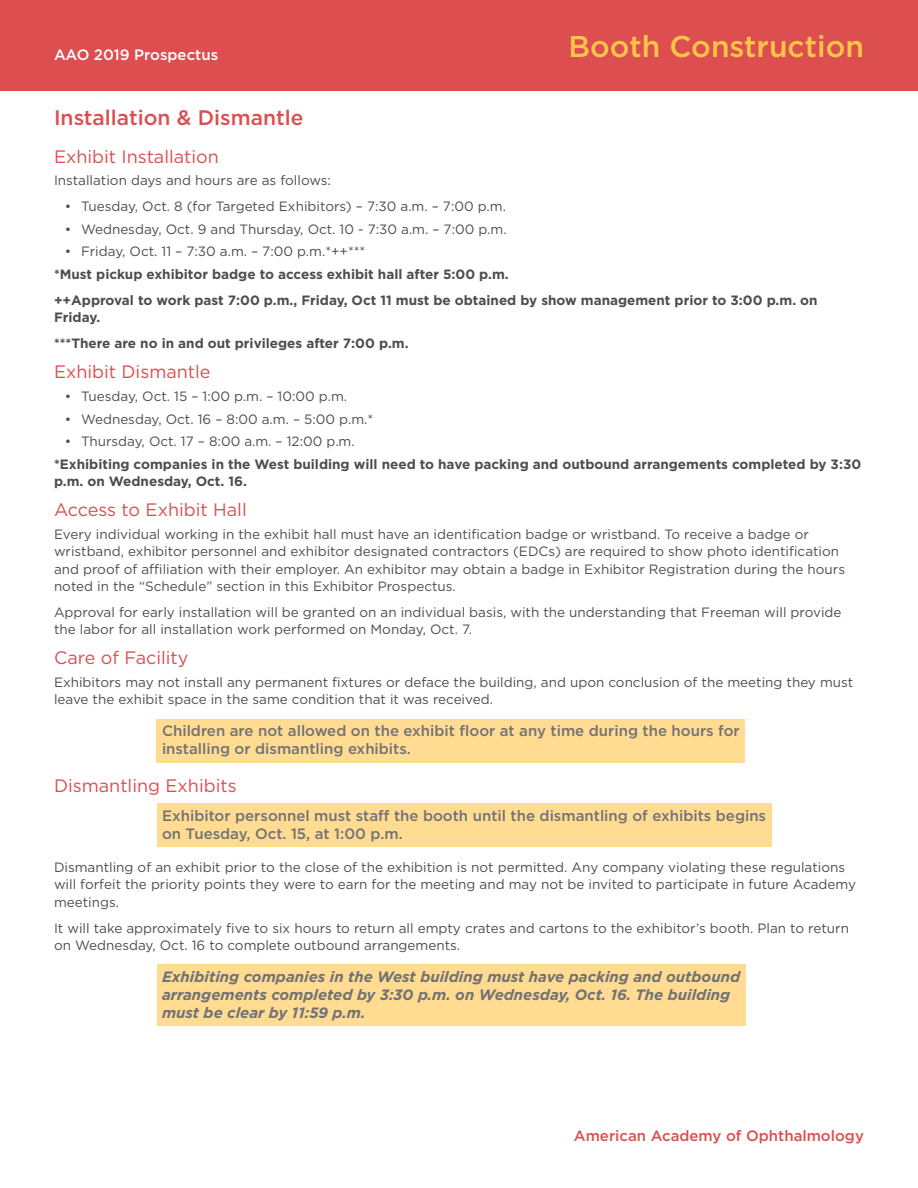
<style>
.page{position:relative;width:918px;height:1188px;background:#fff}
.page>*{position:absolute;margin:0;border:0;box-sizing:border-box;transform-origin:0 0}
.t1{font:500 30px "Gotham";color:#f9c647}
.t2{font:500 21px "Gotham";color:#dc4e4f}
.t3{font:18px "Gotham";color:#dc4e4f}
.t4{font:500 15px/18px "Gotham";color:#717275}
.t5{font:italic 700 15px/18px "Gotham";color:#717275}
.t6{font:500 15px "Gotham";color:#dc4e4f}
.t7{font:500 15px "Gotham";color:#fff}
.t8{font:13.5px/17.2px "Gotham";color:#4d4d4f}
.t9{font:700 13.5px/26px "Gotham";color:#4d4d4f}
</style>
<div class="page">
<div style="left:0;top:0;width:918px;height:91px;background:#dc4e4f"></div>
<div style="left:157px;top:719px;width:588px;height:44px;background:#ffdc91"></div>
<div style="left:157px;top:803px;width:615px;height:44px;background:#ffdc91"></div>
<div style="left:157px;top:964px;width:589px;height:62px;background:#ffdc91"></div>
<p class="t7" style="left:54px;top:45px;width:166px">AAO 2019 Prospectus</p>
<h1 class="t1" style="left:568px;top:27px;width:297px">Booth Construction</h1>
<h2 class="t2" style="left:54px;top:104px;width:251px">Installation &amp; Dismantle</h2>
<h3 class="t3" style="left:54px;top:145px;width:166px">Exhibit Installation</h3>
<p class="t8" style="left:54px;top:172px;width:278px">Installation days and hours are as follows:</p>
<p class="t8" style="left:65px;top:197px;width:443px">• Tuesday, Oct. 8 (for Targeted Exhibitors) – 7:30 a.m. – 7:00 p.m.</p>
<p class="t8" style="left:65px;top:220px;width:443px">• Wednesday, Oct. 9 and Thursday, Oct. 10 - 7:30 a.m. – 7:00 p.m.</p>
<p class="t8" style="left:65px;top:243px;width:302px">• Friday, Oct. 11 – 7:30 a.m. – 7:00 p.m.*++***</p>
<p class="t9" style="left:54px;top:261px;width:765px">*Must pickup exhibitor badge to access exhibit hall after 5:00 p.m.<br>++Approval to work past 7:00 p.m., Friday, Oct 11 must be obtained by show management prior to 3:00 p.m. on</p>
<p class="t9" style="left:54px;top:304px;width:356px">Friday.<br>***There are no in and out privileges after 7:00 p.m.</p>
<h3 class="t3" style="left:54px;top:360px;width:158px">Exhibit Dismantle</h3>
<p class="t8" style="left:65px;top:387px;width:284px">• Tuesday, Oct. 15 – 1:00 p.m. – 10:00 p.m.</p>
<p class="t8" style="left:65px;top:410px;width:310px">• Wednesday, Oct. 16 – 8:00 a.m. – 5:00 p.m.*</p>
<p class="t8" style="left:65px;top:433px;width:291px">• Thursday, Oct. 17 – 8:00 a.m. – 12:00 p.m.</p>
<p class="t9" style="left:54px;top:455px;width:809px;line-height:17.2px">*Exhibiting companies in the West building will need to have packing and outbound arrangements completed by 3:30 p.m. on Wednesday, Oct. 16.</p>
<h3 class="t3" style="left:54px;top:499px;width:194px">Access to Exhibit Hall</h3>
<p class="t8" style="left:54px;top:525px;width:793px">Every individual working in the exhibit hall must have an identification badge or wristband. To receive a badge or wristband, exhibitor personnel and exhibitor designated contractors (EDCs) are required to show photo identification and proof of affiliation with their employer. An exhibitor may obtain a badge in Exhibitor Registration during the hours noted in the “Schedule” section in this Exhibitor Prospectus.</p>
<p class="t8" style="left:54px;top:603px;width:789px">Approval for early installation will be granted on an individual basis, with the understanding that Freeman will provide the labor for all installation work performed on Monday, Oct. 7.</p>
<h3 class="t3" style="left:54px;top:646px;width:136px">Care of Facility</h3>
<p class="t8" style="left:54px;top:673px;width:801px">Exhibitors may not install any permanent fixtures or deface the building, and upon conclusion of the meeting they must leave the exhibit space in the same condition that it was received.</p>
<p class="t4" style="left:162px;top:722px;width:579px">Children are not allowed on the exhibit floor at any time during the hours for installing or dismantling exhibits.</p>
<h3 class="t3" style="left:54px;top:774px;width:184px">Dismantling Exhibits</h3>
<p class="t4" style="left:162px;top:806px;width:606px">Exhibitor personnel must staff the booth until the dismantling of exhibits begins on Tuesday, Oct. 15, at 1:00 p.m.</p>
<p class="t8" style="left:54px;top:859px;width:804px">Dismantling of an exhibit prior to the close of the exhibition is not permitted. Any company violating these regulations will forfeit the priority points they were to earn for the meeting and may not be invited to participate in future Academy meetings.</p>
<p class="t8" style="left:54px;top:919px;width:797px">It will take approximately five to six hours to return all empty crates and cartons to the exhibitor’s booth. Plan to return on Wednesday, Oct. 16 to complete outbound arrangements.</p>
<p class="t5" style="left:162px;top:967px;width:580px">Exhibiting companies in the West building must have packing and outbound arrangements completed by 3:30 p.m. on Wednesday, Oct. 16. The building must be clear by 11:59 p.m.</p>
<p class="t6" style="left:574px;top:1126px;width:292px">American Academy of Ophthalmology</p>
</div>
